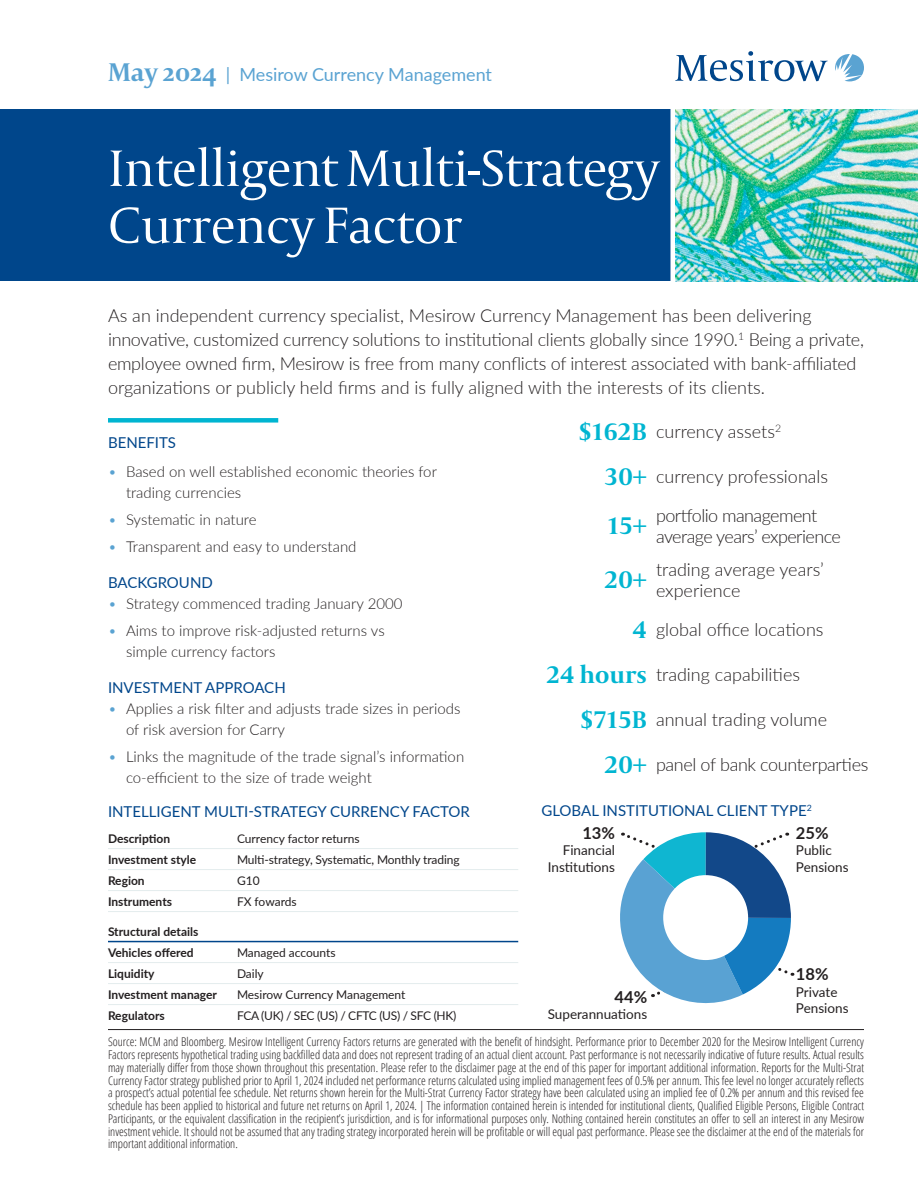
<style>
.page{position:relative;width:918px;height:1188px;background:#fff}
.page>*{position:absolute;margin:0;border:0;box-sizing:border-box;transform-origin:0 0}
._1___Interior_page_title_A_KO{font:300 54px/57px "Capitolium 2";letter-spacing:-.02em;color:#fff}
._3_Body{font:700 25.5px "Capitolium 2";color:#00b5d1}
._1_Intro_Paragraph_no_rule{font:300 18px/24px "Lato";letter-spacing:-.015em;color:#231f20}
._3_Body-2{font:300 18px/21px "Lato";color:#231f20}
._3_Body-3{font:300 18px/21px "Lato";letter-spacing:-.03em;color:#231f20}
.t1{font:18px "Lato";color:#5aa3d2}
._3_Body-4{font:300 18px "Lato";letter-spacing:-.02em;color:#231f20}
._2_Sidebar_Text{font:700 16.5px "Lato";color:#231f20}
.t2{font:300 15px/21px "Lato";color:#231f20}
._3_Subhead_L2{font:15px "Lato";color:#00468b}
._2_Sidebar_Header__rule_bright_teal{font:15px "Lato";color:#00468b}
._2_Sidebar_Text-2{font:13.5px/16.5px "Lato";color:#231f20}
._9_Footnote_with_rule{font:300 condensed 12px/12.8px "Open Sans";color:#231f20;text-align:justify}
._4_Table_text_LEFT_8pt{font:12px "Lato";letter-spacing:-.01em;color:#231f20}
._4_Table_header_LEFT_8pt{font:700 12px "Lato";color:#231f20}
.s1{font-family:"Capitolium 2";font-weight:700;font-size:27px}
.s2{color:#5aa3d2}
</style>
<div class="page">
<svg style="left:835px;top:54px;width:29px;height:27px"></svg>
<svg style="left:675px;top:51px;width:153px;height:30px"></svg>
<div style="left:0;top:110px;width:918px;height:171px;background:#00468b"></div>
<img style="left:675px;top:110px;width:243px;height:171px">
<div style="left:670px;top:108px;width:5px;height:180px;background:#fff"></div>
<hr style="left:108px;top:1029px;width:756px;height:1px;background:#231f20">
<div style="left:108px;top:418px;width:170px;height:5px;background:#00b5d1"></div>
<hr style="left:108px;top:941px;width:129px;height:1px;background:#00468b">
<hr style="left:237px;top:941px;width:281px;height:1px;background:#00468b">
<hr style="left:108px;top:848px;width:129px;height:1px;background:#e4eced">
<hr style="left:237px;top:848px;width:281px;height:1px;background:#e4eced">
<hr style="left:108px;top:869px;width:129px;height:1px;background:#e4eced">
<hr style="left:237px;top:869px;width:281px;height:1px;background:#e4eced">
<hr style="left:108px;top:890px;width:129px;height:1px;background:#e4eced">
<hr style="left:237px;top:890px;width:281px;height:1px;background:#e4eced">
<hr style="left:108px;top:911px;width:129px;height:1px;background:#e4eced">
<hr style="left:237px;top:911px;width:281px;height:1px;background:#e4eced">
<hr style="left:108px;top:962px;width:129px;height:1px;background:#e4eced">
<hr style="left:237px;top:962px;width:281px;height:1px;background:#e4eced">
<hr style="left:108px;top:983px;width:129px;height:1px;background:#e4eced">
<hr style="left:237px;top:983px;width:281px;height:1px;background:#e4eced">
<hr style="left:108px;top:1004px;width:129px;height:1px;background:#e4eced">
<hr style="left:237px;top:1004px;width:281px;height:1px;background:#e4eced">
<svg style="left:620px;top:832px;width:173px;height:171px"></svg>
<div style="left:663px;top:875px;width:85px;height:85px;background:#fff;border-radius:50%"></div>
<h3 class="t1" style="left:108px;top:62px;width:386px"><span class="s1">May 2024</span> | Mesirow Currency Management</h3>
<p class="_1___Interior_page_title_A_KO" style="left:108px;top:138px;width:553px">Intelligent Multi-Strategy<br>Currency Factor</p>
<p class="_1_Intro_Paragraph_no_rule" style="left:108px;top:303px;width:757px">As an independent currency specialist, Mesirow Currency Management has been delivering innovative, customized currency solutions to institutional clients globally since 1990.<sup>1</sup> Being a private, employee owned firm, Mesirow is free from many conflicts of interest associated with bank-affiliated organizations or publicly held firms and is fully aligned with the interests of its clients.</p>
<p class="_3_Body" style="left:579px;top:414px;width:69px">$162B</p>
<p class="_3_Body-2" style="left:656px;top:420px;width:127px">currency assets<sup>2</sup></p>
<p class="_3_Body" style="left:605px;top:459px;width:44px">30+</p>
<p class="_3_Body-2" style="left:656px;top:465px;width:174px">currency professionals</p>
<p class="_3_Body" style="left:607px;top:509px;width:41px">15+</p>
<p class="_3_Body-3" style="left:656px;top:504px;width:186px">portfolio management average years’ experience</p>
<p class="_3_Body" style="left:605px;top:563px;width:44px">20+</p>
<p class="_3_Body-2" style="left:656px;top:558px;width:169px">trading average years’ experience</p>
<p class="_3_Body" style="left:633px;top:612px;width:16px">4</p>
<p class="_3_Body-2" style="left:656px;top:618px;width:169px">global office locations</p>
<p class="_3_Body" style="left:547px;top:657px;width:102px">24 hours</p>
<p class="_3_Body-2" style="left:656px;top:663px;width:146px">trading capabilities</p>
<p class="_3_Body" style="left:581px;top:702px;width:68px">$715B</p>
<p class="_3_Body-2" style="left:656px;top:708px;width:173px">annual trading volume</p>
<p class="_3_Body" style="left:605px;top:747px;width:44px">20+</p>
<p class="_3_Body-4" style="left:656px;top:752px;width:214px">panel of bank counterparties</p>
<p class="_3_Subhead_L2" style="left:542px;top:800px;width:272px">GLOBAL INSTITUTIONAL CLIENT TYPE<sup>2</sup></p>
<p class="_2_Sidebar_Text" style="left:796px;top:821px;width:34px">25%</p>
<p class="_2_Sidebar_Text-2" style="left:796px;top:842px;width:54px">Public<br>Pensions</p>
<p class="_2_Sidebar_Header__rule_bright_teal" style="left:108px;top:432px;width:70px">BENEFITS</p>
<p class="t2" style="left:126px;top:460px;width:312px;text-indent:-18px"><span class="s2">•</span> Based on well established economic theories for trading currencies</p>
<p class="t2" style="left:108px;top:508px;width:150px"><span class="s2">•</span> Systematic in nature</p>
<p class="t2" style="left:108px;top:535px;width:250px"><span class="s2">•</span> Transparent and easy to understand</p>
<p class="_3_Subhead_L2" style="left:108px;top:571px;width:106px">BACKGROUND</p>
<p class="t2" style="left:108px;top:592px;width:296px"><span class="s2">•</span> Strategy commenced trading January 2000</p>
<p class="t2" style="left:126px;top:619px;width:260px;text-indent:-18px"><span class="s2">•</span> Aims to improve risk-adjusted returns vs simple currency factors</p>
<p class="_3_Subhead_L2" style="left:108px;top:676px;width:179px">INVESTMENT APPROACH</p>
<p class="t2" style="left:126px;top:697px;width:336px;text-indent:-18px"><span class="s2">•</span> Applies a risk filter and adjusts trade sizes in periods of risk aversion for Carry</p>
<p class="t2" style="left:126px;top:745px;width:340px;text-indent:-18px"><span class="s2">•</span> Links the magnitude of the trade signal’s information co-efficient to the size of trade weight</p>
<p class="_3_Subhead_L2" style="left:108px;top:801px;width:363px">INTELLIGENT MULTI-STRATEGY CURRENCY FACTOR</p>
<p class="_4_Table_header_LEFT_8pt" style="left:108px;top:830px;width:64px">Description</p>
<p class="_4_Table_text_LEFT_8pt" style="left:237px;top:830px;width:124px">Currency factor returns</p>
<p class="_4_Table_header_LEFT_8pt" style="left:108px;top:851px;width:90px">Investment style</p>
<p class="_4_Table_text_LEFT_8pt" style="left:237px;top:851px;width:224px">Multi-strategy, Systematic, Monthly trading</p>
<p class="_4_Table_header_LEFT_8pt" style="left:108px;top:872px;width:38px">Region</p>
<p class="_4_Table_text_LEFT_8pt" style="left:237px;top:872px;width:24px">G10</p>
<p class="_4_Table_header_LEFT_8pt" style="left:108px;top:893px;width:66px">Instruments</p>
<p class="_4_Table_text_LEFT_8pt" style="left:237px;top:893px;width:61px">FX fowards</p>
<p class="_4_Table_header_LEFT_8pt" style="left:108px;top:922px;width:92px">Structural details</p>
<p class="_4_Table_header_LEFT_8pt" style="left:108px;top:944px;width:87px">Vehicles offered</p>
<p class="_4_Table_text_LEFT_8pt" style="left:237px;top:944px;width:100px">Managed accounts</p>
<p class="_4_Table_header_LEFT_8pt" style="left:108px;top:965px;width:48px">Liquidity</p>
<p class="_4_Table_text_LEFT_8pt" style="left:237px;top:965px;width:28px">Daily</p>
<p class="_4_Table_header_LEFT_8pt" style="left:108px;top:986px;width:111px">Investment manager</p>
<p class="_4_Table_text_LEFT_8pt" style="left:237px;top:986px;width:170px">Mesirow Currency Management</p>
<p class="_4_Table_header_LEFT_8pt" style="left:108px;top:1007px;width:58px">Regulators</p>
<p class="_4_Table_text_LEFT_8pt" style="left:237px;top:1007px;width:221px">FCA (UK) / SEC (US) / CFTC (US) / SFC (HK)</p>
<p class="_2_Sidebar_Text" style="left:582px;top:821px;width:34px">13%</p>
<p class="_2_Sidebar_Text-2" style="left:548px;top:842px;width:69px;text-align:right">Financial<br>Institutions</p>
<p class="_2_Sidebar_Text" style="left:796px;top:962px;width:34px">18%</p>
<p class="_2_Sidebar_Text-2" style="left:796px;top:983px;width:54px">Private<br>Pensions</p>
<p class="_2_Sidebar_Text" style="left:615px;top:985px;width:34px">44%</p>
<p class="_2_Sidebar_Text-2" style="left:548px;top:1006px;width:101px">Superannuations</p>
<p class="_9_Footnote_with_rule" style="left:108px;top:1035px;width:758px">Source: MCM and Bloomberg. Mesirow Intelligent Currency Factors returns are generated with the benefit of hindsight. Performance prior to December 2020 for the Mesirow Intelligent Currency Factors represents hypothetical trading using backfilled data and does not represent trading of an actual client account. Past performance is not necessarily indicative of future results. Actual results may materially differ from those shown throughout this presentation. Please refer to the disclaimer page at the end of this paper for important additional information. Reports for the Multi-Strat Currency Factor strategy published prior to April 1, 2024 included net performance returns calculated using implied management fees of 0.5% per annum. This fee level no longer accurately reflects a prospect’s actual potential fee schedule. Net returns shown herein for the Multi-Strat Currency Factor strategy have been calculated using an implied fee of 0.2% per annum and this revised fee schedule has been applied to historical and future net returns on April 1, 2024. | The information contained herein is intended for institutional clients, Qualified Eligible Persons, Eligible Contract Participants, or the equivalent classification in the recipient’s jurisdiction, and is for informational purposes only. Nothing contained herein constitutes an offer to sell an interest in any Mesirow investment vehicle. It should not be assumed that any trading strategy incorporated herein will be profitable or will equal past performance. Please see the disclaimer at the end of the materials for important additional information.</p>
</div>
